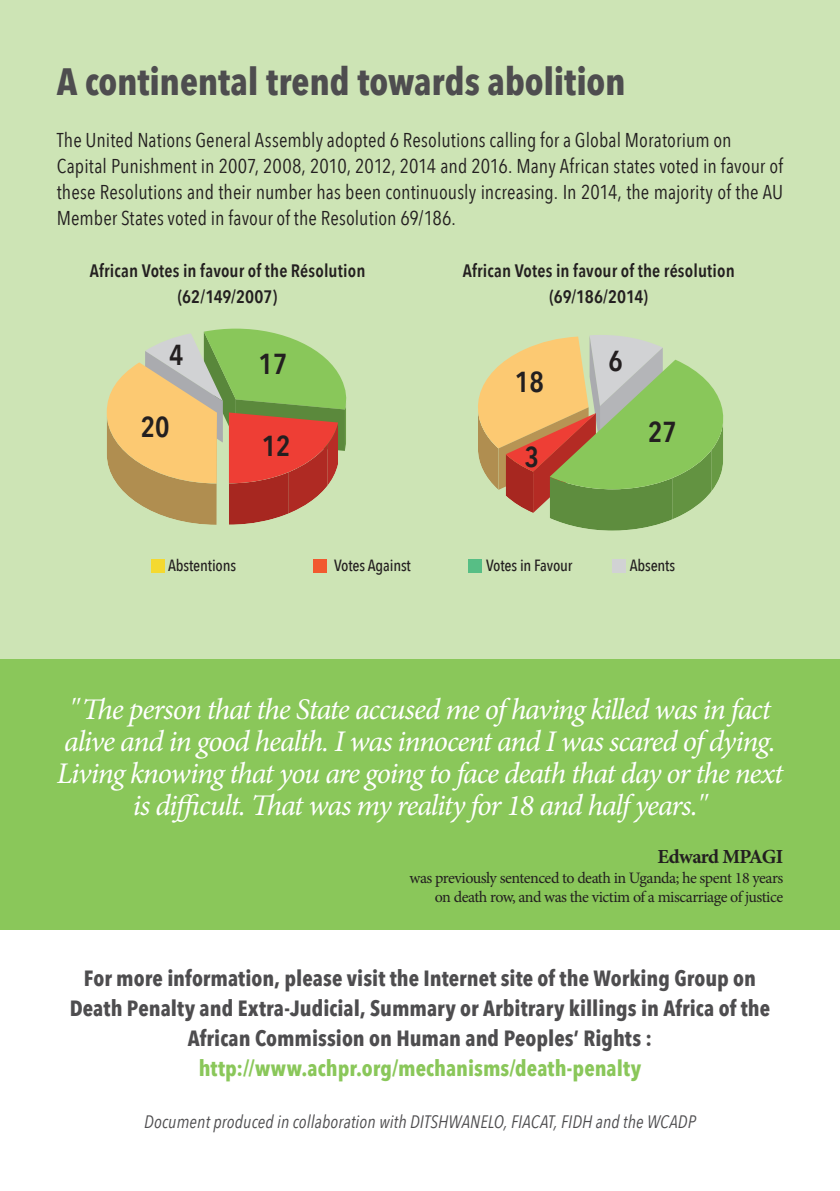
<style>
.page{position:relative;width:840px;height:1191px;background:#fff}
.page>*{position:absolute;margin:0;border:0;box-sizing:border-box;transform-origin:0 0}
.t1{font:700 38px "Avenir Next Condensed";letter-spacing:-.005em;color:#4e4d4f}
.t2{font:italic 30px/32px "Minion Pro";letter-spacing:-.04em;color:#fff;text-align:center}
.t3{font:600 28.8px "Avenir Next Condensed";color:#231f20}
.t4{font:700 22px/30px "Avenir Next Condensed";color:#4e4d4f;text-align:center}
.t5{font:700 22px "Avenir Next Condensed";color:#8ac75a}
.t6{font:20px/26px "Avenir Next Condensed";letter-spacing:.005em;color:#231f20}
.t7{font:700 20px "Minion Pro";letter-spacing:-.03em;color:#231f20}
.t8{font:600 18px/21.6px "Avenir Next Condensed";letter-spacing:-.025em;color:#231f20;text-align:center}
.t9{font:600 18px/26px "Avenir Next Condensed";letter-spacing:.01em;color:#231f20;text-align:center}
.t10{font:italic 18px "Avenir Next Condensed";letter-spacing:.005em;color:#4e4d4f}
.t11{font:500 16.2px "Avenir Next Condensed";letter-spacing:-.01em;color:#231f20}
.t12{font:16px/19.2px "Minion Pro";letter-spacing:-.03em;color:#231f20;text-align:right}
</style>
<div class="page">
<div style="left:0;top:0;width:839px;height:909px;background:#cde4b5"></div>
<div style="left:0;top:659px;width:839px;height:271px;background:#8ac75a"></div>
<svg style="left:107px;top:329px;width:239px;height:196px"></svg>
<svg style="left:478px;top:335px;width:244px;height:195px"></svg>
<div style="left:151px;top:559px;width:13px;height:13px;background:#f4d930"></div>
<div style="left:611px;top:559px;width:14px;height:13px;background:#d1d2d4"></div>
<div style="left:467px;top:559px;width:14px;height:13px;background:#57be85"></div>
<div style="left:314px;top:559px;width:13px;height:13px;background:#f1592f"></div>
<h1 class="t1" style="left:57px;top:58px;width:570px">A continental trend towards abolition</h1>
<p class="t6" style="left:57px;top:126px;width:727px">The United Nations General Assembly adopted 6 Resolutions calling for a Global Moratorium on Capital Punishment in 2007, 2008, 2010, 2012, 2014 and 2016. Many African states voted in favour of these Resolutions and their number has been continuously increasing. In 2014, the majority of the AU Member States voted in favour of the Resolution 69/186.</p>
<p class="t8" style="left:90px;top:254px;width:273px">Vote des États africains lors de la résolution<br>AGNU 62/149/2007</p>
<p class="t8" style="left:463px;top:254px;width:273px">Vote des États africains lors de la résolution<br>AGNU 69/186/2014</p>
<p class="t9" style="left:90px;top:257px;width:277px">African Votes in favour of the Résolution (62/149/2007)</p>
<p class="t9" style="left:462px;top:257px;width:273px">African Votes in favour of the résolution (69/186/2014)</p>
<h3 class="t3" style="left:169px;top:330px;width:16px">4</h3>
<h3 class="t3" style="left:258px;top:339px;width:30px">17</h3>
<h3 class="t3" style="left:608px;top:336px;width:16px">6</h3>
<h3 class="t3" style="left:514px;top:357px;width:30px">18</h3>
<h3 class="t3" style="left:141px;top:401px;width:30px">20</h3>
<h3 class="t3" style="left:647px;top:407px;width:30px">27</h3>
<h3 class="t3" style="left:262px;top:421px;width:30px">12</h3>
<h3 class="t3" style="left:524px;top:432px;width:16px">3</h3>
<p class="t11" style="left:168px;top:555px;width:69px">Abstentions</p>
<p class="t11" style="left:334px;top:555px;width:78px">Votes Against</p>
<p class="t11" style="left:485px;top:555px;width:88px">Votes in Favour</p>
<p class="t11" style="left:629px;top:555px;width:47px">Absents</p>
<p class="t2" style="left:57px;top:694px;width:727px">"The person that the State accused me of having killed was in fact alive and in good health. I was innocent and I was scared of dying.<br>Living knowing that you are going to face death that day or the next is difficult. That was my reality for 18 and half years."</p>
<p class="t7" style="left:657px;top:843px;width:127px">Edward MPAGI</p>
<p class="t12" style="left:409px;top:868px;width:375px">was previously sentenced to death in Uganda; he spent 18 years on death row, and was the victim of a miscarriage of justice</p>
<p class="t4" style="left:70px;top:963px;width:701px">For more information, please visit the Internet site of the Working Group on<br>Death Penalty and Extra-Judicial, Summary or Arbitrary killings in Africa of the<br>African Commission on Human and Peoples’ Rights :</p>
<p class="t5" style="left:199px;top:1055px;width:443px">http://www.achpr.org/mechanisms/death-penalty</p>
<p class="t10" style="left:144px;top:1111px;width:553px">Document produced in collaboration with DITSHWANELO, FIACAT, FIDH and the WCADP</p>
</div>
